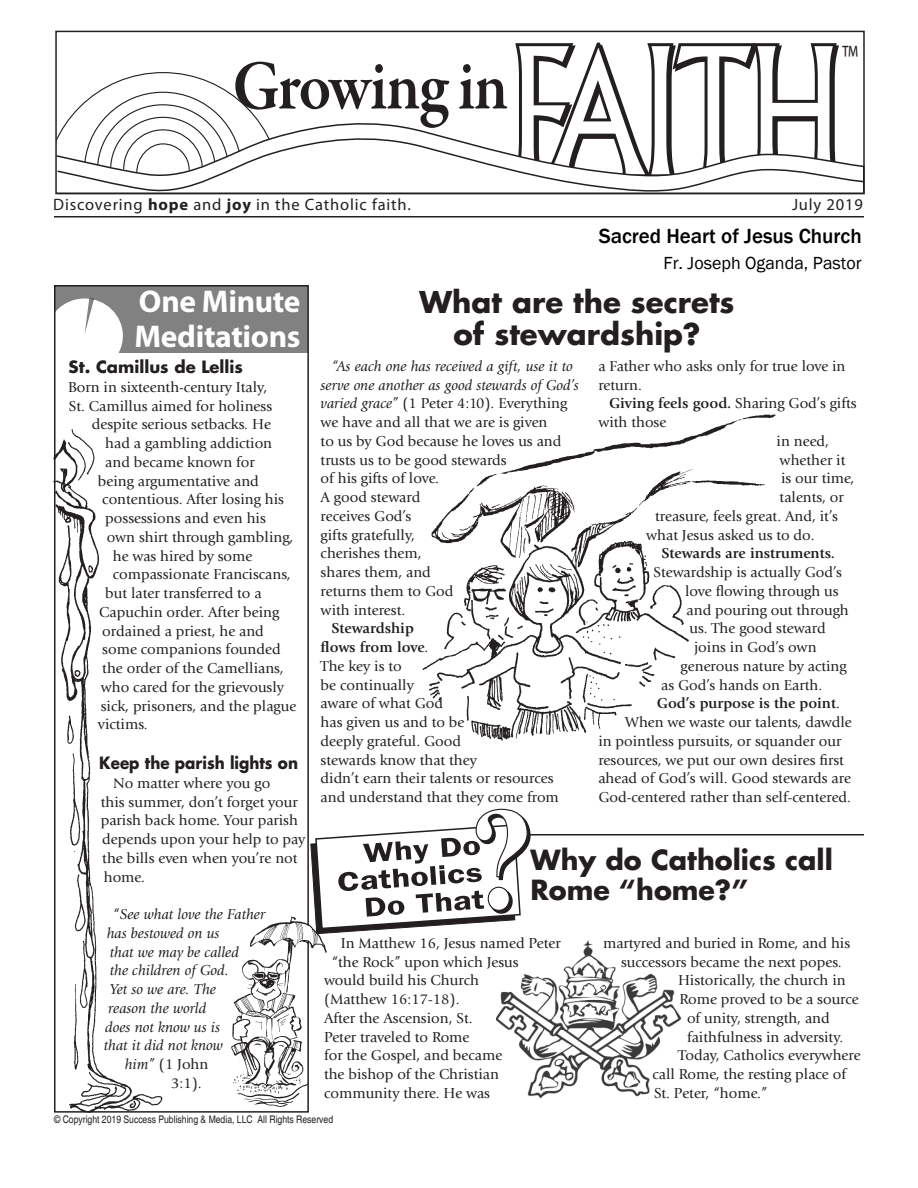
<style>
.page{position:relative;width:918px;height:1188px;background:#fff}
.page>*{position:absolute;margin:0;border:0;box-sizing:border-box;transform-origin:0 0}
.t1{font:175.05px "Albertus";letter-spacing:-.05em;color:#fff;scale:.75 1}
.t2{font:600 71.85px "Garamond Premr Pro";letter-spacing:-.025em;color:#231f20;scale:.9 1}
.One_Minute_Meditatio{font:700 31.5px/34.5px "Myriad Pro";letter-spacing:-.01em;color:#fff}
.Headline{font:700 29.25px/32.2px "Futura Std";color:#231f20;text-align:center}
.WDCDT{font:700 27px/30px "Futura Std";color:#231f20}
.t3{font:27px "Myriad";color:#231f20;scale:.75 1}
.t4{font:500 21px "Franklin Gothic";color:#000}
.t5{font:18px "Franklin Gothic";color:#000}
.Cutline{font:16.5px "Myriad Pro";letter-spacing:.05em;color:#231f20}
.Meditation_headline{font:700 16.5px "Futura Std";color:#231f20;scale:.92 1}
.Meditation_headline-2{font:700 16.5px "Futura Std";color:#231f20}
.t6{font:15px/18.8px "Giovanni Std";color:#231f20}
.t7{font:italic 15px "Giovanni Std";color:#231f20}
.t8{font:700 15px "Giovanni Std";color:#231f20}
.Copyright{font:condensed 10.5px "Helvetica";color:#231f20}
.s1{font-weight:700}
.s2{font-style:normal}
.s3{font-style:italic}
.s4{font-weight:400}
</style>
<div class="page">
<svg style="left:55px;top:30px;width:810px;height:165px"></svg>
<hr style="left:54px;top:216px;width:810px;height:2px;background:#231f20">
<div style="left:54px;top:285px;width:254px;height:67px;background:#808180"></div>
<hr style="left:523px;top:834px;width:341px;height:2px;background:#231f20">
<img style="left:53px;top:429px;width:110px;height:681px">
<div style="left:46px;top:298px;width:77px;height:75px;background:#fff;border-radius:50%"></div>
<div style="left:54px;top:285px;width:255px;height:828px;border:2px solid #231f20"></div>
<svg style="left:85px;top:298px;width:9px;height:35px"></svg>
<img style="left:422px;top:414px;width:354px;height:327px">
<img style="left:496px;top:940px;width:185px;height:159px">
<img style="left:221px;top:916px;width:106px;height:197px">
<svg style="left:304px;top:808px;width:227px;height:133px"></svg>
<p class="t2" style="left:232px;top:42px;width:308px">Growing in</p>
<p class="t1" style="left:510px;top:9px;width:444px">FAITH</p>
<p class="t3" style="left:842px;top:41px;width:23px">™</p>
<p class="Cutline" style="left:53px;top:194px;width:359px">Discovering <span class="s1">hope</span> and <span class="s1">joy</span> in the Catholic faith.</p>
<p class="Cutline" style="left:792px;top:194px;width:72px">July 2019</p>
<h3 class="t4" style="left:599px;top:223px;width:264px">Sacred Heart of Jesus Church</h3>
<p class="t5" style="left:664px;top:252px;width:200px">Fr. Joseph Oganda, Pastor</p>
<p class="Headline" style="left:420px;top:285px;width:316px">What are the secrets of stewardship?</p>
<p class="One_Minute_Meditatio" style="left:135px;top:283px;width:168px">One Minute<br>Meditations</p>
<p class="Meditation_headline-2" style="left:69px;top:356px;width:176px">St. Camillus de Lellis</p>
<p class="t6" style="left:68px;top:378px;width:201px">Born in sixteenth-century Italy,</p>
<p class="t6" style="left:69px;top:397px;width:205px">St. Camillus aimed for holiness</p>
<p class="t6" style="left:92px;top:415px;width:181px">despite serious setbacks. He</p>
<p class="t6" style="left:105px;top:434px;width:168px">had a gambling addiction</p>
<p class="t6" style="left:105px;top:453px;width:151px">and became known for</p>
<p class="t6" style="left:98px;top:472px;width:163px">being argumentative and</p>
<p class="t6" style="left:102px;top:490px;width:183px">contentious. After losing his</p>
<p class="t6" style="left:105px;top:509px;width:162px">possessions and even his</p>
<p class="t6" style="left:107px;top:528px;width:188px">own shirt through gambling,</p>
<p class="t6" style="left:113px;top:547px;width:141px">he was hired by some</p>
<p class="t6" style="left:113px;top:565px;width:180px">compassionate Franciscans,</p>
<p class="t6" style="left:105px;top:584px;width:158px">but later transferred to a</p>
<p class="t6" style="left:99px;top:603px;width:181px">Capuchin order. After being</p>
<p class="t6" style="left:102px;top:622px;width:163px">ordained a priest, he and</p>
<p class="t6" style="left:102px;top:640px;width:180px">some companions founded</p>
<p class="t6" style="left:102px;top:659px;width:183px">the order of the Camellians,</p>
<p class="t6" style="left:101px;top:678px;width:185px">who cared for the grievously</p>
<p class="t6" style="left:101px;top:697px;width:197px">sick, prisoners, and the plague</p>
<p class="t6" style="left:98px;top:715px;width:51px">victims.</p>
<p class="Meditation_headline" style="left:99px;top:752px;width:218px">Keep the parish lights on</p>
<p class="t6" style="left:101px;top:774px;width:206px;text-indent:12px">No matter where you go<br>this summer, don’t forget your parish back home. Your parish depends upon your help to pay the bills even when you’re not home.</p>
<p class="t7" style="left:113px;top:906px;width:154px"><span class="s2">“</span>See what love the Father</p>
<p class="t7" style="left:107px;top:925px;width:114px">has bestowed on us</p>
<p class="t7" style="left:110px;top:943px;width:131px">that we may be called</p>
<p class="t7" style="left:110px;top:962px;width:121px">the children of God.</p>
<p class="t7" style="left:110px;top:981px;width:108px">Yet so we are. The</p>
<p class="t7" style="left:108px;top:1000px;width:100px">reason the world</p>
<p class="t7" style="left:105px;top:1018px;width:116px">does not know us is</p>
<p class="t7" style="left:104px;top:1037px;width:121px">that it did not know</p>
<p class="t6" style="left:125px;top:1055px;width:85px"><span class="s3">him”</span> (1 John</p>
<p class="t6" style="left:171px;top:1074px;width:32px">3:1).</p>
<p class="Copyright" style="left:54px;top:1113px;width:281px">© Copyright 2019 Success Publishing &amp; Media, LLC All Rights Reserved</p>
<p class="t6" style="left:321px;top:357px;width:260px;text-indent:11px"><span class="s3">“As each one has received a gift, use it to serve one another as good stewards of God’s varied grace”</span> (1 Peter 4:10). Everything we have and all that we are is given<br>to us by God because he loves us and trusts us to be good stewards<br>of his gifts of love.<br>A good steward<br>receives God’s<br>gifts gratefully,<br>cherishes them,<br>shares them, and<br>returns them to God<br>with interest.</p>
<p class="t6" style="left:321px;top:619px;width:240px;text-indent:11px"><span class="s1">Stewardship<br>flows from love</span>.<br>The key is to<br>be continually<br>aware of what God<br>has given us and to be<br>deeply grateful. Good<br>stewards know that they<br>didn’t earn their talents or resources and understand that they come from</p>
<p class="t6" style="left:598px;top:357px;width:249px">a Father who asks only for true love in return.</p>
<p class="t6" style="left:609px;top:394px;width:249px"><span class="s1">Giving feels good.</span> Sharing God’s gifts</p>
<p class="t6" style="left:598px;top:413px;width:70px">with those</p>
<p class="t6" style="left:777px;top:432px;width:54px">in need,</p>
<p class="t6" style="left:780px;top:450px;width:67px">whether it</p>
<p class="t6" style="left:781px;top:469px;width:75px">is our time,</p>
<p class="t6" style="left:780px;top:488px;width:66px">talents, or</p>
<p class="t6" style="left:655px;top:507px;width:184px">treasure, feels great. And, it’s</p>
<p class="t6" style="left:646px;top:525px;width:170px">what Jesus asked us to do.</p>
<p class="t8" style="left:661px;top:545px;width:175px">Stewards are instruments.</p>
<p class="t6" style="left:654px;top:563px;width:190px">Stewardship is actually God’s</p>
<p class="t6" style="left:685px;top:582px;width:155px">love flowing through us</p>
<p class="t6" style="left:687px;top:600px;width:164px">and pouring out through</p>
<p class="t6" style="left:690px;top:619px;width:138px">us. The good steward</p>
<p class="t6" style="left:694px;top:638px;width:124px">joins in God’s own</p>
<p class="t6" style="left:681px;top:657px;width:168px">generous nature by acting</p>
<p class="t6" style="left:661px;top:675px;width:163px">as God’s hands on Earth.</p>
<p class="t8" style="left:657px;top:695px;width:185px">God’s purpose is the point<span class="s4">.</span></p>
<p class="t6" style="left:625px;top:713px;width:228px">When we waste our talents, dawdle</p>
<p class="t6" style="left:598px;top:732px;width:245px">in pointless pursuits, or squander our</p>
<p class="t6" style="left:598px;top:750px;width:247px">resources, we put our own desires first</p>
<p class="t6" style="left:598px;top:769px;width:254px">ahead of God’s will. Good stewards are</p>
<p class="t6" style="left:598px;top:788px;width:254px">God-centered rather than self-centered.</p>
<p class="WDCDT" style="left:531px;top:844px;width:304px">Why do Catholics call<br>Rome “home?”</p>
<p class="t6" style="left:341px;top:934px;width:222px">In Matthew 16, Jesus named Peter</p>
<p class="t6" style="left:332px;top:952px;width:189px">“the Rock” upon which Jesus</p>
<p class="t6" style="left:324px;top:971px;width:156px">would build his Church</p>
<p class="t6" style="left:324px;top:990px;width:137px">(Matthew 16:17-18).</p>
<p class="t6" style="left:324px;top:1009px;width:150px">After the Ascension, St.</p>
<p class="t6" style="left:324px;top:1027px;width:147px">Peter traveled to Rome</p>
<p class="t6" style="left:324px;top:1046px;width:180px">for the Gospel, and became</p>
<p class="t6" style="left:324px;top:1065px;width:177px">the bishop of the Christian</p>
<p class="t6" style="left:324px;top:1084px;width:168px">community there. He was</p>
<p class="t6" style="left:603px;top:934px;width:249px">martyred and buried in Rome, and his</p>
<p class="t6" style="left:621px;top:952px;width:222px">successors became the next popes.</p>
<p class="t6" style="left:678px;top:971px;width:169px">Historically, the church in</p>
<p class="t6" style="left:680px;top:990px;width:181px">Rome proved to be a source</p>
<p class="t6" style="left:687px;top:1009px;width:144px">of unity, strength, and</p>
<p class="t6" style="left:687px;top:1027px;width:158px">faithfulness in adversity.</p>
<p class="t6" style="left:652px;top:1046px;width:210px;text-indent:26px">Today, Catholics everywhere call Rome, the resting place of<br>St. Peter, “home.”</p>
</div>
